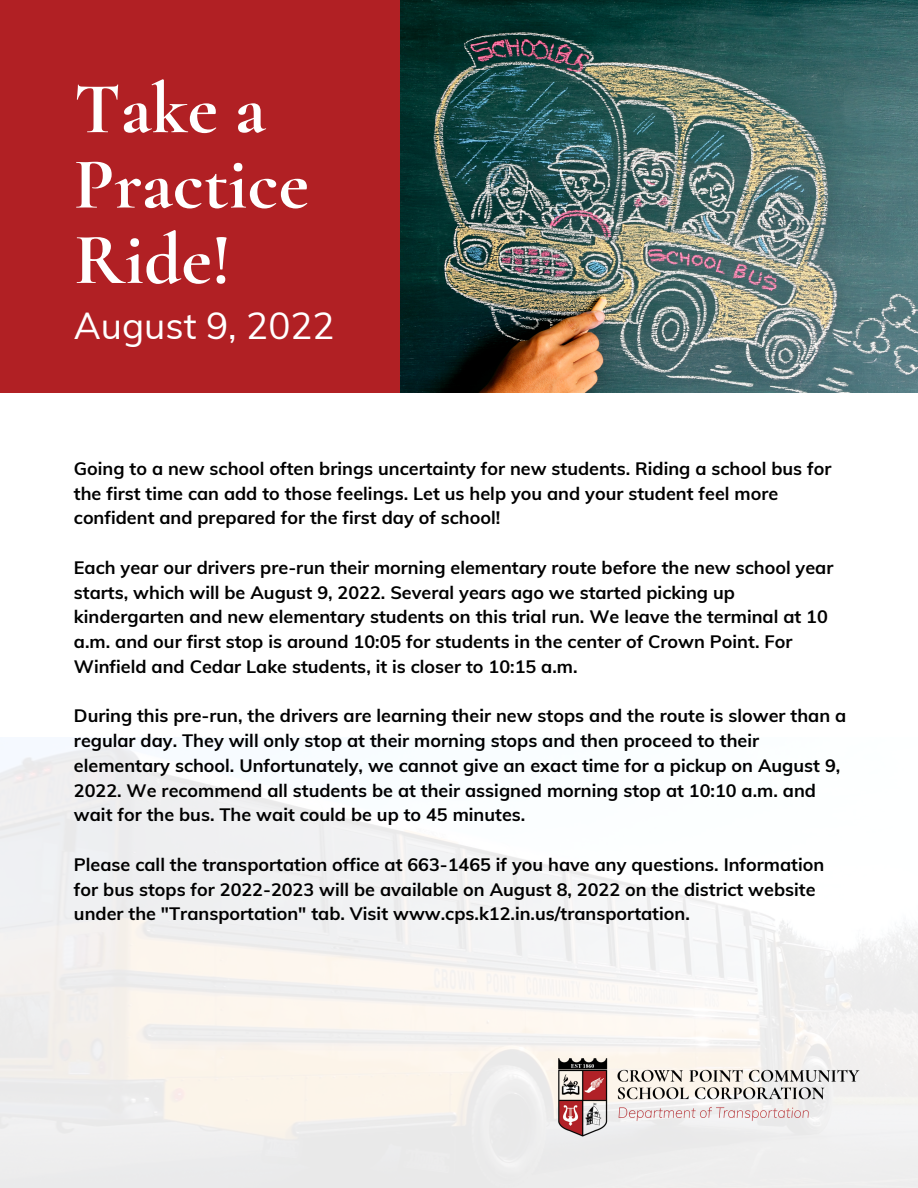
<style>
.page{position:relative;width:918px;height:1188px;background:#fff}
.page>*{position:absolute;margin:0;border:0;box-sizing:border-box;transform-origin:0 0}
.t1{font:700 73.05px "Cormorant Garamond";color:#fff}
.t2{font:36.75px "Muli";color:#fff}
.t3{font:700 18px/24.8px "Muli";color:#000}
</style>
<div class="page">
<div style="left:0;top:0;width:401px;height:393px;background:#b12024"></div>
<img style="left:400px;top:0;width:518px;height:393px">
<img style="left:547px;top:1051px;width:324px;height:90px">
<p class="t1" style="left:74px;top:65px;width:193px">Take a</p>
<p class="t1" style="left:74px;top:140px;width:237px">Practice</p>
<p class="t1" style="left:74px;top:215px;width:159px">Ride!</p>
<p class="t2" style="left:74px;top:302px;width:262px">August 9, 2022</p>
<p class="t3" style="left:74px;top:456px;width:759px">Going to a new school often brings uncertainty for new students. Riding a school bus for the first time can add to those feelings. Let us help you and your student feel more confident and prepared for the first day of school!</p>
<p class="t3" style="left:74px;top:555px;width:761px">Each year our drivers pre-run their morning elementary route before the new school year starts, which will be August 9, 2022. Several years ago we started picking up kindergarten and new elementary students on this trial run. We leave the terminal at 10 a.m. and our first stop is around 10:05 for students in the center of Crown Point. For Winfield and Cedar Lake students, it is closer to 10:15 a.m.</p>
<p class="t3" style="left:74px;top:703px;width:774px">During this pre-run, the drivers are learning their new stops and the route is slower than a regular day. They will only stop at their morning stops and then proceed to their elementary school. Unfortunately, we cannot give an exact time for a pickup on August 9, 2022. We recommend all students be at their assigned morning stop at 10:10 a.m. and wait for the bus. The wait could be up to 45 minutes.</p>
<p class="t3" style="left:74px;top:852px;width:752px">Please call the transportation office at 663-1465 if you have any questions. Information for bus stops for 2022-2023 will be available on August 8, 2022 on the district website under the "Transportation" tab. Visit www.cps.k12.in.us/transportation.</p>
</div>
